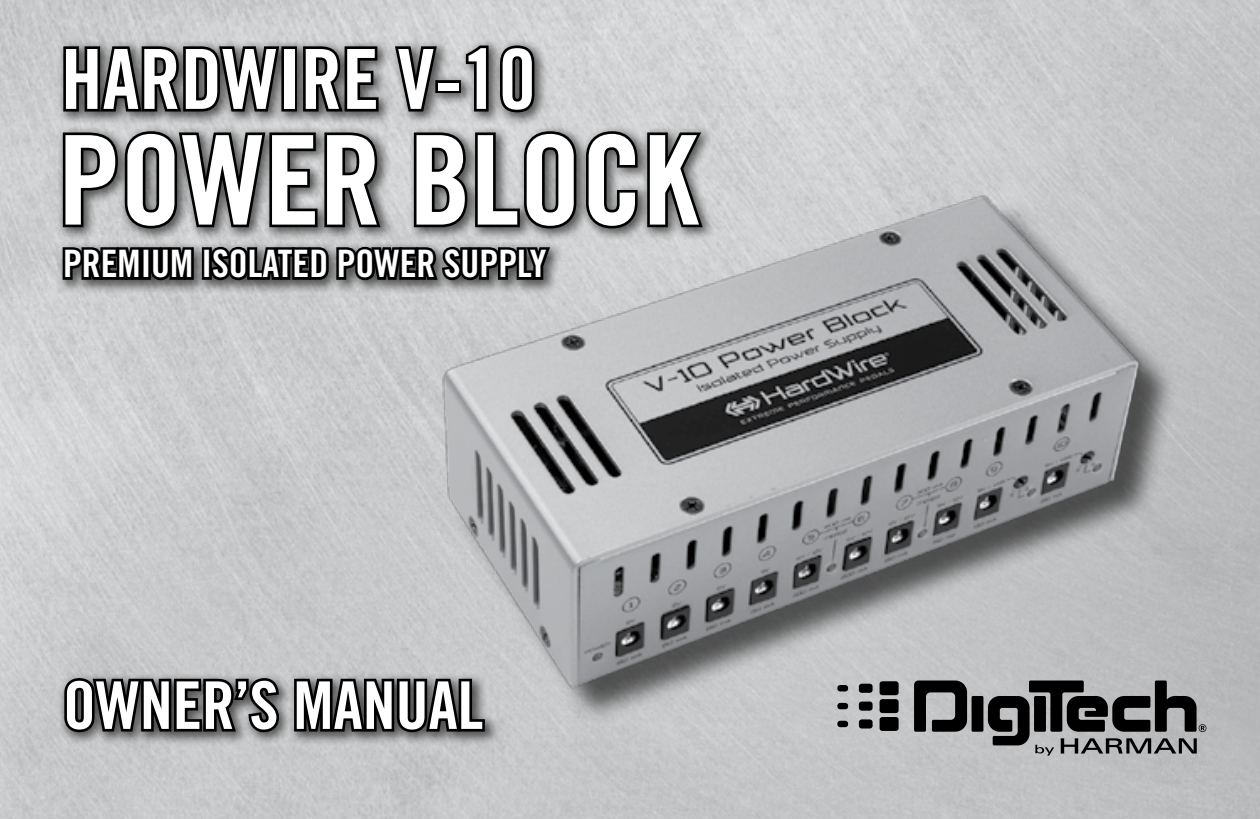
<style>
.page{position:relative;width:1260px;height:819px;background:#fff}
.page>*{position:absolute;margin:0;border:0;box-sizing:border-box;transform-origin:0 0}
.t1{font:123.9px "Trade Gothic Bold Cond Twenty";color:#fff}
.t2{font:82.95px "Trade Gothic Bold Cond Twenty";color:#fff}
.t3{font:65.8px "Trade Gothic Bold Cond Twenty";color:#fff}
.t4{font:37.8px "Trade Gothic Bold Cond Twenty";color:#fff}
</style>
<div class="page">
<img style="left:0;top:0;width:1260px;height:819px">
<img style="left:326px;top:86px;width:932px;height:699px">
<svg style="left:837px;top:681px;width:369px;height:75px;background:#747576"></svg>
<div style="left:56px;top:125px;width:660px;height:117px;background:#000;opacity:.6"></div>
<svg style="left:60px;top:0;width:646px;height:338px;background:#878889"></svg>
<div style="left:58px;top:671px;width:442px;height:76px;background:#000;opacity:.6"></div>
<svg style="left:62px;top:637px;width:220px;height:146px;background:#8a8b8b"></svg>
<svg style="left:291px;top:623px;width:196px;height:138px;background:#858686"></svg>
<h2 class="t2" style="left:61px;top:29px;width:476px">HARDWIRE V-10</h2>
<h1 class="t1" style="left:58px;top:105px;width:642px">POWER BLOCK</h1>
<p class="t4" style="left:63px;top:241px;width:485px">PREMIUM ISOLATED POWER SUPPLY</p>
<h3 class="t3" style="left:63px;top:665px;width:422px">OWNER’S MANUAL</h3>
</div>
